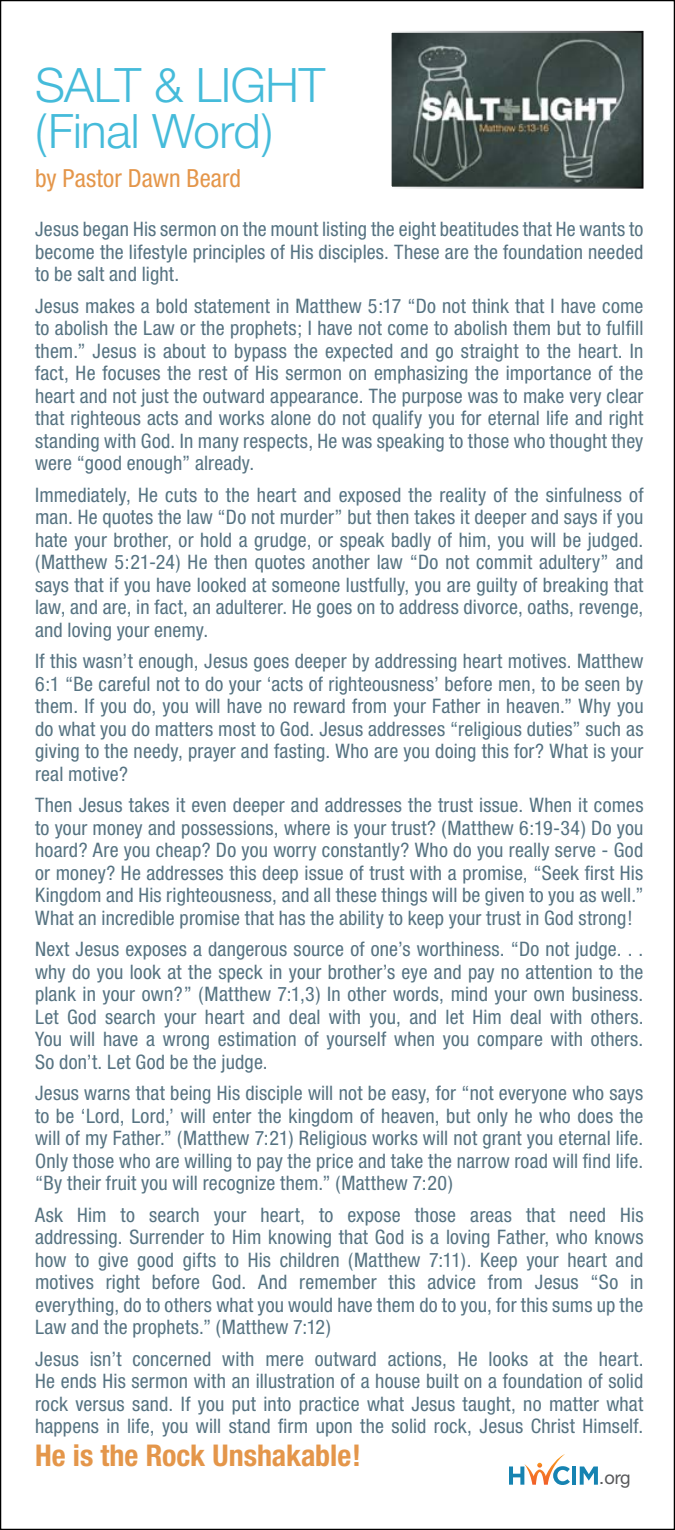
<style>
.page{position:relative;width:675px;height:1530px;background:#fff}
.page>*{position:absolute;margin:0;border:0;box-sizing:border-box;transform-origin:0 0}
.t1{font:300 47.5px "Helvetica Neue";letter-spacing:-.01em;color:#45bbda}
.t2{font:700 condensed 30px "Helvetica Neue";color:#e4964a}
.t3{font:condensed 25px "Helvetica Neue";letter-spacing:.005em;color:#e4964a}
.t4{font:condensed 20px/22.5px "Helvetica Neue";letter-spacing:.01em;color:#567382;text-align:justify}
.t5{font:18.25px "Helvetica Neue";color:#58595b}
</style>
<div class="page">
<hr style="left:572px;top:1467px;width:4px;height:18px;background:#1683b1">
<svg style="left:580px;top:1467px;width:18px;height:18px"></svg>
<svg style="left:509px;top:1454px;width:61px;height:31px"></svg>
<img style="left:393px;top:34px;width:247px;height:152px">
<div style="left:390px;top:31px;width:253px;height:158px;border:2px solid #fff"></div>
<p class="t1" style="left:35px;top:56px;width:291px">SALT &amp; LIGHT</p>
<p class="t1" style="left:35px;top:102px;width:240px">(Final Word)</p>
<p class="t3" style="left:35px;top:164px;width:208px">by Pastor Dawn Beard</p>
<p class="t4" style="left:35px;top:218px;width:610px">Jesus began His sermon on the mount listing the eight beatitudes that He wants to become the lifestyle principles of His disciples. These are the foundation needed to be salt and light.</p>
<p class="t4" style="left:35px;top:295px;width:610px">Jesus makes a bold statement in Matthew 5:17 “Do not think that I have come to abolish the Law or the prophets; I have not come to abolish them but to fulfill them.” Jesus is about to bypass the expected and go straight to the heart. In fact, He focuses the rest of His sermon on emphasizing the importance of the heart and not just the outward appearance. The purpose was to make very clear that righteous acts and works alone do not qualify you for eternal life and right standing with God. In many respects, He was speaking to those who thought they were “good enough” already.</p>
<p class="t4" style="left:35px;top:484px;width:610px">Immediately, He cuts to the heart and exposed the reality of the sinfulness of man. He quotes the law “Do not murder” but then takes it deeper and says if you hate your brother, or hold a grudge, or speak badly of him, you will be judged. (Matthew 5:21-24) He then quotes another law “Do not commit adultery” and says that if you have looked at someone lustfully, you are guilty of breaking that law, and are, in fact, an adulterer. He goes on to address divorce, oaths, revenge, and loving your enemy.</p>
<p class="t4" style="left:35px;top:650px;width:610px">If this wasn’t enough, Jesus goes deeper by addressing heart motives. Matthew 6:1 “Be careful not to do your ‘acts of righteousness’ before men, to be seen by them. If you do, you will have no reward from your Father in heaven.” Why you do what you do matters most to God. Jesus addresses “religious duties” such as giving to the needy, prayer and fasting. Who are you doing this for? What is your real motive?</p>
<p class="t4" style="left:35px;top:794px;width:610px">Then Jesus takes it even deeper and addresses the trust issue. When it comes to your money and possessions, where is your trust? (Matthew 6:19-34) Do you hoard? Are you cheap? Do you worry constantly? Who do you really serve - God or money? He addresses this deep issue of trust with a promise, “Seek first His Kingdom and His righteousness, and all these things will be given to you as well.” What an incredible promise that has the ability to keep your trust in God strong!</p>
<p class="t4" style="left:35px;top:938px;width:610px">Next Jesus exposes a dangerous source of one’s worthiness. “Do not judge. . . why do you look at the speck in your brother’s eye and pay no attention to the plank in your own?” (Matthew 7:1,3) In other words, mind your own business.<br>Let God search your heart and deal with you, and let Him deal with others.<br>You will have a wrong estimation of yourself when you compare with others.<br>So don’t. Let God be the judge.</p>
<p class="t4" style="left:35px;top:1082px;width:610px">Jesus warns that being His disciple will not be easy, for “not everyone who says to be ‘Lord, Lord,’ will enter the kingdom of heaven, but only he who does the will of my Father.” (Matthew 7:21) Religious works will not grant you eternal life.<br>Only those who are willing to pay the price and take the narrow road will find life. “By their fruit you will recognize them.” (Matthew 7:20)</p>
<p class="t4" style="left:35px;top:1204px;width:610px">Ask Him to search your heart, to expose those areas that need His addressing. Surrender to Him knowing that God is a loving Father, who knows how to give good gifts to His children (Matthew 7:11). Keep your heart and motives right before God. And remember this advice from Jesus “So in everything, do to others what you would have them do to you, for this sums up the Law and the prophets.” (Matthew 7:12)</p>
<p class="t4" style="left:35px;top:1348px;width:610px">Jesus isn’t concerned with mere outward actions, He looks at the heart.<br>He ends His sermon with an illustration of a house built on a foundation of solid rock versus sand. If you put into practice what Jesus taught, no matter what happens in life, you will stand firm upon the solid rock, Jesus Christ Himself.</p>
<p class="t2" style="left:35px;top:1437px;width:327px">He is the Rock Unshakable!</p>
<p class="t5" style="left:599px;top:1467px;width:33px">.org</p>
</div>
